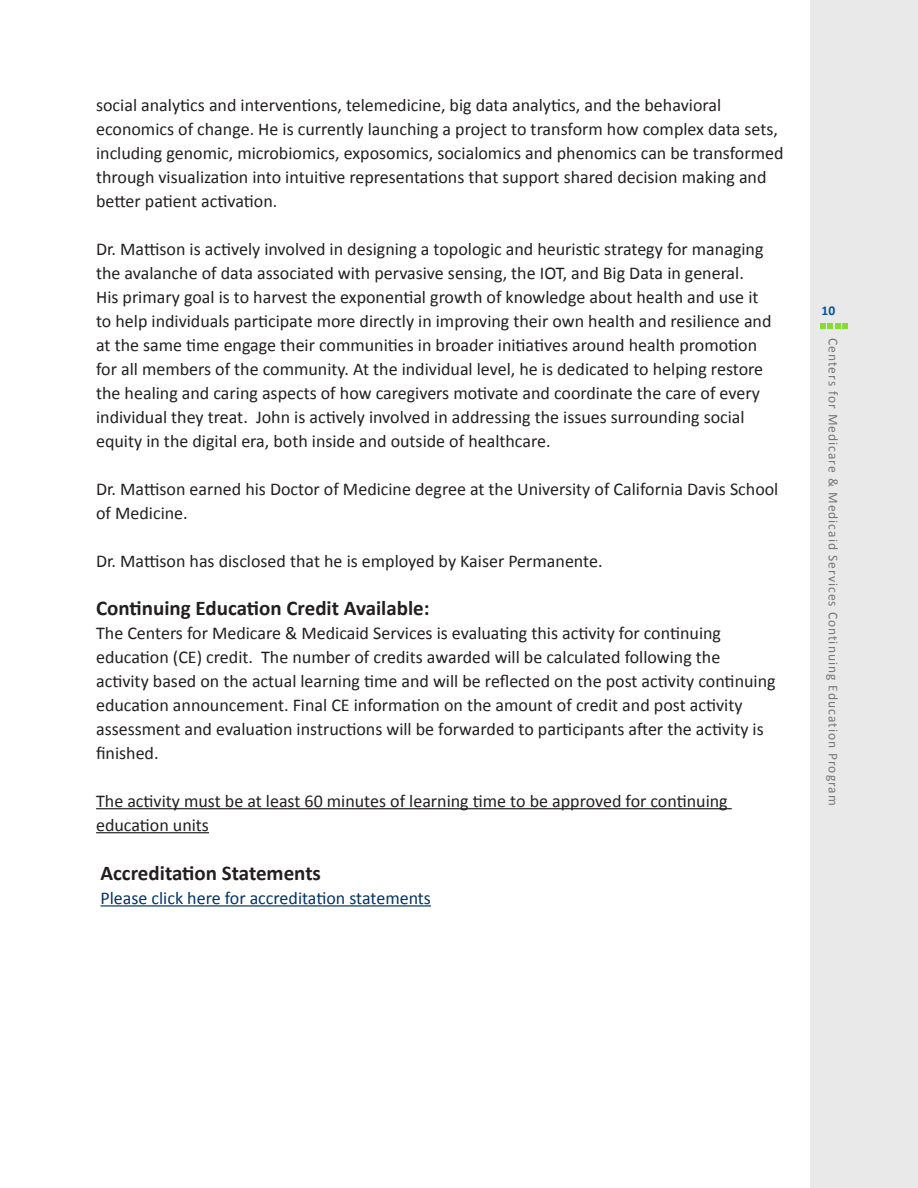
<style>
.page{position:relative;width:918px;height:1188px;background:#fff}
.page>*{position:absolute;margin:0;border:0;box-sizing:border-box;transform-origin:0 0}
.t1{font:700 21px "Calibri";color:#231f20}
.t2{font:18px/24px "Calibri";color:#231f20}
.t3{font:18px "Calibri";color:#036}
.t4{font:13.5px "Calibri";letter-spacing:.075em;color:#777}
.t5{font:700 13.5px "Calibri";color:#06539b}
</style>
<div class="page">
<div style="left:810px;top:0;width:108px;height:1188px;background:#e9e9e9"></div>
<svg style="left:820px;top:323px;width:28px;height:6px"></svg>
<hr style="left:96px;top:808px;width:636px;height:1px;background:#231f20">
<hr style="left:96px;top:832px;width:113px;height:1px;background:#231f20">
<hr style="left:100px;top:905px;width:331px;height:2px;background:#036">
<p class="t2" style="left:96px;top:93px;width:689px">social analytics and interventions, telemedicine, big data analytics, and the behavioral economics of change. He is currently launching a project to transform how complex data sets, including genomic, microbiomics, exposomics, socialomics and phenomics can be transformed through visualization into intuitive representations that support shared decision making and better patient activation.</p>
<p class="t2" style="left:96px;top:237px;width:669px">Dr. Mattison is actively involved in designing a topologic and heuristic strategy for managing the avalanche of data associated with pervasive sensing, the IOT, and Big Data in general.</p>
<p class="t2" style="left:96px;top:285px;width:677px">His primary goal is to harvest the exponential growth of knowledge about health and use it to help individuals participate more directly in improving their own health and resilience and at the same time engage their communities in broader initiatives around health promotion for all members of the community. At the individual level, he is dedicated to helping restore the healing and caring aspects of how caregivers motivate and coordinate the care of every individual they treat. John is actively involved in addressing the issues surrounding social equity in the digital era, both inside and outside of healthcare.</p>
<p class="t2" style="left:96px;top:477px;width:684px">Dr. Mattison earned his Doctor of Medicine degree at the University of California Davis School of Medicine.</p>
<p class="t2" style="left:96px;top:549px;width:508px">Dr. Mattison has disclosed that he is employed by Kaiser Permanente.</p>
<p class="t1" style="left:96px;top:594px;width:335px">Continuing Education Credit Available:</p>
<p class="t2" style="left:96px;top:621px;width:681px">The Centers for Medicare &amp; Medicaid Services is evaluating this activity for continuing education (CE) credit. The number of credits awarded will be calculated following the activity based on the actual learning time and will be reflected on the post activity continuing education announcement. Final CE information on the amount of credit and post activity assessment and evaluation instructions will be forwarded to participants after the activity is finished.</p>
<p class="t2" style="left:96px;top:789px;width:633px">The activity must be at least 60 minutes of learning time to be approved for continuing education units</p>
<p class="t1" style="left:100px;top:860px;width:222px">Accreditation Statements</p>
<p class="t3" style="left:100px;top:887px;width:332px">Please click here for accreditation statements</p>
<p class="t5" style="left:822px;top:302px;width:15px">10</p>
<p class="t4" style="left:842px;top:338px;width:469px;rotate:90deg">Centers for Medicare &amp; Medicaid Services Continuing Education Program</p>
</div>
